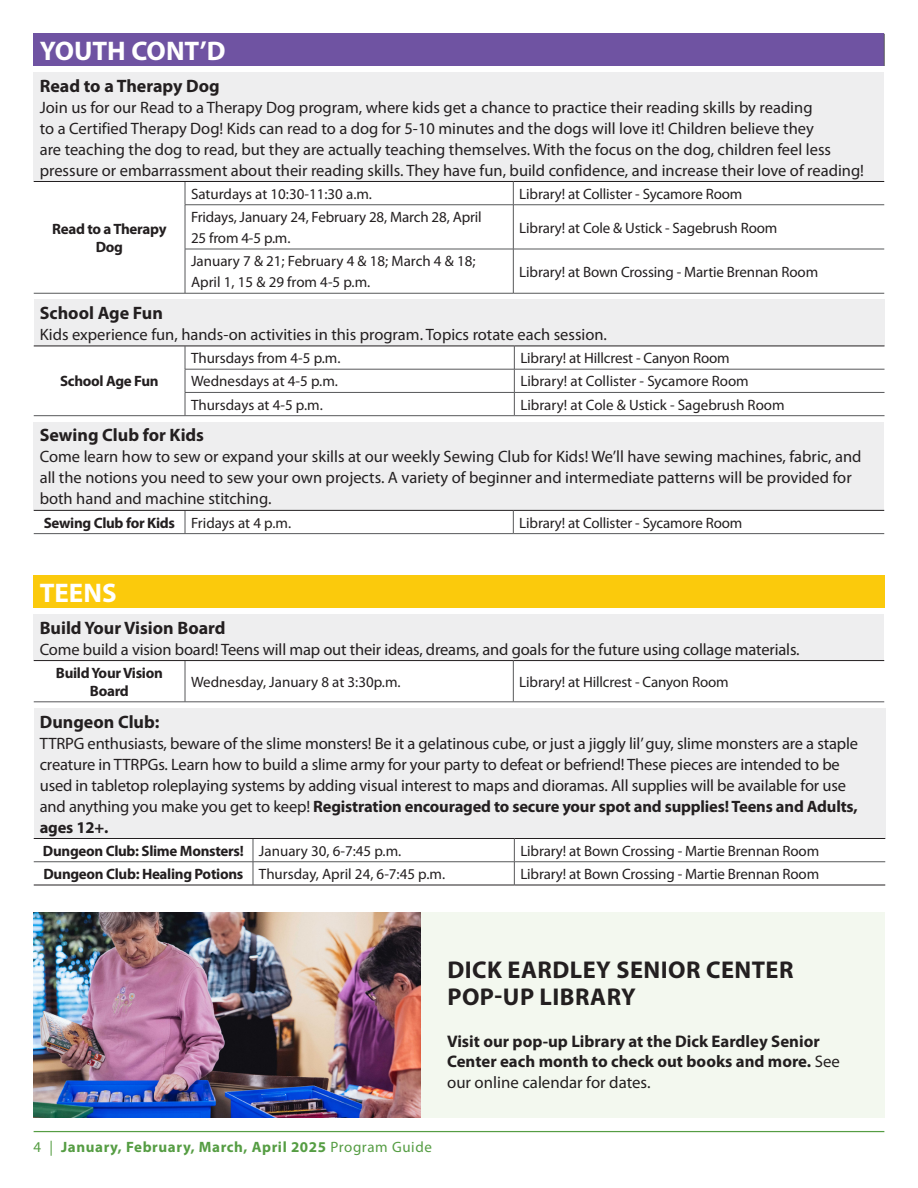
<style>
.page{position:relative;width:918px;height:1188px;background:#fff}
.page>*{position:absolute;margin:0;border:0;box-sizing:border-box;transform-origin:0 0}
.Table_-_Section_1_Title{font:700 27px "Myriad Pro";color:#fff}
.Table_-_Section_2_Title{font:700 24.3px/27.5px "Myriad Pro";letter-spacing:.02em;color:#231f20}
.Table_-_Section_2_Title-2{font:700 18px "Myriad Pro";color:#231f20}
.Table_-_Section_2_Title-3{font:700 16.8px/20.1px "Myriad Pro";color:#231f20}
.Table_-_Copy{font:16.5px/21px "Myriad Pro";color:#231f20}
.Table_-_Copy-2{font:15px/21px "Myriad Pro";letter-spacing:-.01em;color:#231f20}
.Table_-_Program_Name{font:700 15px/18px "Myriad Pro";letter-spacing:-.02em;color:#231f20;text-align:center}
.t1{font:700 15px "Myriad Pro";letter-spacing:.04em;color:#559d43}
.s1{font-weight:700}
.s2{font-weight:400}
</style>
<div class="page">
<hr style="left:34px;top:1131px;width:850px;height:1px;background:#559d43">
<div style="left:34px;top:34px;width:850px;height:32px;background:#6f53a2"></div>
<hr style="left:884px;top:34px;width:1px;height:32px;background:#57585a">
<div style="left:34px;top:72px;width:850px;height:110px;background:#eeeeef"></div>
<svg style="left:34px;top:182px;width:850px;height:111px"></svg>
<svg style="left:185px;top:182px;width:1px;height:22px"></svg>
<svg style="left:513px;top:182px;width:1px;height:22px"></svg>
<hr style="left:185px;top:205px;width:1px;height:44px;background:#57585a">
<hr style="left:513px;top:205px;width:1px;height:44px;background:#57585a">
<hr style="left:185px;top:249px;width:1px;height:44px;background:#57585a">
<hr style="left:513px;top:249px;width:1px;height:44px;background:#57585a">
<hr style="left:34px;top:181px;width:151px;height:1px;background:#231f20">
<hr style="left:185px;top:181px;width:328px;height:1px;background:#231f20">
<hr style="left:513px;top:181px;width:371px;height:1px;background:#231f20">
<hr style="left:185px;top:204px;width:328px;height:1px;background:#57585a">
<hr style="left:513px;top:204px;width:371px;height:1px;background:#57585a">
<hr style="left:185px;top:249px;width:328px;height:1px;background:#57585a">
<hr style="left:513px;top:249px;width:371px;height:1px;background:#57585a">
<hr style="left:185px;top:293px;width:328px;height:1px;background:#57585a">
<hr style="left:513px;top:293px;width:371px;height:1px;background:#57585a">
<hr style="left:34px;top:293px;width:151px;height:1px;background:#57585a">
<div style="left:34px;top:299px;width:851px;height:47px;background:#eeeeef"></div>
<svg style="left:184px;top:347px;width:701px;height:68px"></svg>
<hr style="left:34px;top:415px;width:151px;height:1px;background:#57585a">
<hr style="left:185px;top:369px;width:329px;height:1px;background:#57585a">
<hr style="left:514px;top:369px;width:371px;height:1px;background:#57585a">
<hr style="left:185px;top:392px;width:329px;height:1px;background:#57585a">
<svg style="left:185px;top:347px;width:1px;height:68px"></svg>
<hr style="left:514px;top:392px;width:371px;height:1px;background:#57585a">
<svg style="left:514px;top:347px;width:1px;height:68px"></svg>
<hr style="left:185px;top:415px;width:329px;height:1px;background:#57585a">
<hr style="left:514px;top:415px;width:371px;height:1px;background:#57585a">
<hr style="left:34px;top:346px;width:151px;height:1px;background:#231f20">
<hr style="left:185px;top:346px;width:329px;height:1px;background:#231f20">
<hr style="left:514px;top:346px;width:371px;height:1px;background:#231f20">
<div style="left:34px;top:422px;width:850px;height:88px;background:#eeeeef"></div>
<svg style="left:184px;top:511px;width:330px;height:22px"></svg>
<hr style="left:34px;top:510px;width:151px;height:1px;background:#231f20">
<hr style="left:185px;top:510px;width:328px;height:1px;background:#231f20">
<hr style="left:513px;top:510px;width:371px;height:1px;background:#231f20">
<hr style="left:34px;top:533px;width:151px;height:1px;background:#57585a">
<hr style="left:185px;top:533px;width:328px;height:1px;background:#57585a">
<hr style="left:513px;top:533px;width:371px;height:1px;background:#57585a">
<div style="left:34px;top:576px;width:851px;height:32px;background:#fbca0c"></div>
<div style="left:34px;top:614px;width:850px;height:47px;background:#eeeeef"></div>
<svg style="left:34px;top:661px;width:850px;height:41px"></svg>
<hr style="left:185px;top:661px;width:1px;height:41px;background:#57585a">
<hr style="left:513px;top:661px;width:1px;height:41px;background:#57585a">
<hr style="left:34px;top:660px;width:151px;height:1px;background:#231f20">
<hr style="left:185px;top:660px;width:328px;height:1px;background:#231f20">
<hr style="left:513px;top:660px;width:371px;height:1px;background:#231f20">
<hr style="left:34px;top:702px;width:151px;height:1px;background:#57585a">
<hr style="left:185px;top:702px;width:328px;height:1px;background:#57585a">
<hr style="left:513px;top:702px;width:371px;height:1px;background:#57585a">
<div style="left:34px;top:708px;width:851px;height:130px;background:#eeeeef"></div>
<svg style="left:34px;top:839px;width:851px;height:46px"></svg>
<hr style="left:34px;top:838px;width:219px;height:1px;background:#231f20">
<hr style="left:253px;top:838px;width:261px;height:1px;background:#231f20">
<hr style="left:514px;top:838px;width:371px;height:1px;background:#231f20">
<hr style="left:34px;top:885px;width:219px;height:1px;background:#231f20">
<hr style="left:253px;top:885px;width:261px;height:1px;background:#231f20">
<hr style="left:514px;top:885px;width:371px;height:1px;background:#231f20">
<hr style="left:34px;top:861px;width:219px;height:1px;background:#57585a">
<hr style="left:253px;top:861px;width:261px;height:1px;background:#57585a">
<hr style="left:514px;top:861px;width:371px;height:1px;background:#57585a">
<div style="left:34px;top:913px;width:851px;height:205px;background:#f3f8ef"></div>
<img style="left:34px;top:913px;width:386px;height:205px">
<p class="Table_-_Section_1_Title" style="left:40px;top:33px;width:187px">YOUTH CONT’D</p>
<p class="Table_-_Section_2_Title-2" style="left:40px;top:74px;width:182px">Read to a Therapy Dog</p>
<p class="Table_-_Copy" style="left:40px;top:96px;width:826px">Join us for our Read to a Therapy Dog program, where kids get a chance to practice their reading skills by reading<br>to a Certified Therapy Dog! Kids can read to a dog for 5-10 minutes and the dogs will love it! Children believe they<br>are teaching the dog to read, but they are actually teaching themselves. With the focus on the dog, children feel less pressure or embarrassment about their reading skills. They have fun, build confidence, and increase their love of reading!</p>
<p class="Table_-_Program_Name" style="left:52px;top:219px;width:116px">Read to a Therapy<br>Dog</p>
<p class="Table_-_Copy-2" style="left:191px;top:183px;width:183px">Saturdays at 10:30-11:30 a.m.</p>
<p class="Table_-_Copy-2" style="left:519px;top:183px;width:225px">Library! at Collister - Sycamore Room</p>
<p class="Table_-_Copy-2" style="left:191px;top:206px;width:292px">Fridays, January 24, February 28, March 28, April<br>25 from 4-5 p.m.</p>
<p class="Table_-_Copy-2" style="left:519px;top:217px;width:260px">Library! at Cole &amp; Ustick - Sagebrush Room</p>
<p class="Table_-_Copy-2" style="left:191px;top:250px;width:286px">January 7 &amp; 21; February 4 &amp; 18; March 4 &amp; 18;<br>April 1, 15 &amp; 29 from 4-5 p.m.</p>
<p class="Table_-_Copy-2" style="left:519px;top:261px;width:300px">Library! at Bown Crossing - Martie Brennan Room</p>
<p class="Table_-_Section_2_Title-2" style="left:40px;top:301px;width:125px">School Age Fun</p>
<p class="Table_-_Copy" style="left:40px;top:324px;width:569px">Kids experience fun, hands-on activities in this program. Topics rotate each session.</p>
<p class="Table_-_Program_Name" style="left:60px;top:372px;width:100px">School Age Fun</p>
<p class="Table_-_Copy-2" style="left:191px;top:347px;width:151px">Thursdays from 4-5 p.m.</p>
<p class="Table_-_Copy-2" style="left:520px;top:347px;width:211px">Library! at Hillcrest - Canyon Room</p>
<p class="Table_-_Copy-2" style="left:191px;top:371px;width:148px">Wednesdays at 4-5 p.m.</p>
<p class="Table_-_Copy-2" style="left:520px;top:371px;width:230px">Library! at Collister - Sycamore Room</p>
<p class="Table_-_Copy-2" style="left:191px;top:394px;width:133px">Thursdays at 4-5 p.m.</p>
<p class="Table_-_Copy-2" style="left:520px;top:394px;width:266px">Library! at Cole &amp; Ustick - Sagebrush Room</p>
<p class="Table_-_Section_2_Title-2" style="left:40px;top:424px;width:166px">Sewing Club for Kids</p>
<p class="Table_-_Copy" style="left:40px;top:446px;width:823px">Come learn how to sew or expand your skills at our weekly Sewing Club for Kids! We’ll have sewing machines, fabric, and all the notions you need to sew your own projects. A variety of beginner and intermediate patterns will be provided for both hand and machine stitching.</p>
<p class="Table_-_Program_Name" style="left:44px;top:513px;width:133px">Sewing Club for Kids</p>
<p class="Table_-_Copy-2" style="left:191px;top:512px;width:102px">Fridays at 4 p.m.</p>
<p class="Table_-_Copy-2" style="left:519px;top:512px;width:225px">Library! at Collister - Sycamore Room</p>
<p class="Table_-_Section_1_Title" style="left:40px;top:575px;width:78px">TEENS</p>
<p class="Table_-_Section_2_Title-2" style="left:40px;top:616px;width:187px">Build Your Vision Board</p>
<p class="Table_-_Copy" style="left:40px;top:638px;width:761px">Come build a vision board! Teens will map out their ideas, dreams, and goals for the future using collage materials.</p>
<p class="Table_-_Program_Name" style="left:56px;top:663px;width:108px">Build Your Vision<br>Board</p>
<p class="Table_-_Copy-2" style="left:191px;top:671px;width:211px">Wednesday, January 8 at 3:30p.m.</p>
<p class="Table_-_Copy-2" style="left:519px;top:671px;width:211px">Library! at Hillcrest - Canyon Room</p>
<p class="Table_-_Section_2_Title-2" style="left:40px;top:710px;width:121px">Dungeon Club:</p>
<p class="Table_-_Copy" style="left:40px;top:732px;width:820px">TTRPG enthusiasts, beware of the slime monsters! Be it a gelatinous cube, or just a jiggly lil’ guy, slime monsters are a staple creature in TTRPGs. Learn how to build a slime army for your party to defeat or befriend! These pieces are intended to be used in tabletop roleplaying systems by adding visual interest to maps and dioramas. All supplies will be available for use and anything you make you get to keep! <span class="s1">Registration encouraged to secure your spot and supplies! Teens and Adults, ages 12+.</span></p>
<p class="Table_-_Program_Name" style="left:43px;top:841px;width:202px">Dungeon Club: Slime Monsters!</p>
<p class="Table_-_Copy-2" style="left:259px;top:840px;width:144px">January 30, 6-7:45 p.m.</p>
<p class="Table_-_Copy-2" style="left:520px;top:840px;width:300px">Library! at Bown Crossing - Martie Brennan Room</p>
<p class="Table_-_Program_Name" style="left:43px;top:864px;width:202px">Dungeon Club: Healing Potions</p>
<p class="Table_-_Copy-2" style="left:259px;top:863px;width:188px">Thursday, April 24, 6-7:45 p.m.</p>
<p class="Table_-_Copy-2" style="left:520px;top:863px;width:300px">Library! at Bown Crossing - Martie Brennan Room</p>
<p class="Table_-_Section_2_Title" style="left:447px;top:955px;width:348px">DICK EARDLEY SENIOR CENTER<br>POP-UP LIBRARY</p>
<p class="Table_-_Section_2_Title-3" style="left:447px;top:1031px;width:394px">Visit our pop-up Library at the Dick Eardley Senior<br>Center each month to check out books and more. <span class="s2">See our online calendar for dates.</span></p>
<p class="t1" style="left:34px;top:1138px;width:400px"><span class="s2">4 |</span> January, February, March, April 2025 <span class="s2">Program Guide</span></p>
</div>
